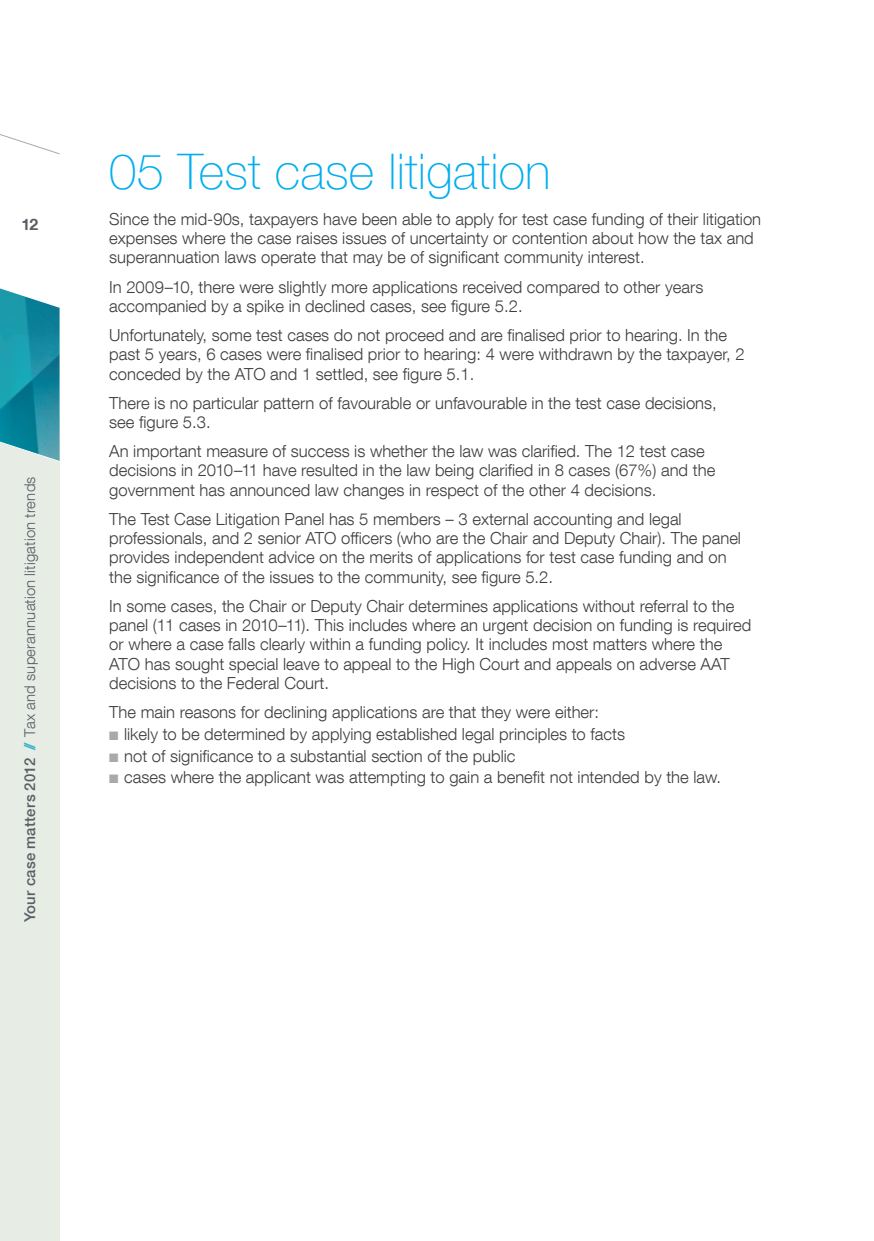
<style>
.page{position:relative;width:874px;height:1241px;background:#fff}
.page>*{position:absolute;margin:0;border:0;box-sizing:border-box;transform-origin:0 0}
.t1{font:100 49px "Helvetica Neue LT Com";letter-spacing:.005em;color:#00aeef}
.t2{font:300 16.62px/19.2px "Helvetica Neue LT Com";color:#3e3e3f}
.t3{font:700 15.75px "Helvetica Neue LT Com";color:#586066}
.t4{font:300 14.88px "Helvetica Neue LT Com";letter-spacing:.015em;color:#586066}
.s1{font-weight:500}
.s2{font-weight:500;color:#37b4cb}
.s3{color:#a8a9ad}
</style>
<div class="page">
<div style="left:0;top:417px;width:60px;height:823px;background:#e7ede5"></div>
<img style="left:0;top:288px;width:60px;height:145px">
<svg style="left:0;top:134px;width:60px;height:21px"></svg>
<svg style="left:0;top:433px;width:60px;height:29px"></svg>
<p class="t3" style="left:21px;top:214px;width:18px">12</p>
<p class="t4" style="left:21px;top:922px;width:447px;rotate:-90deg"><span class="s1">Your case matters 2012</span> <span class="s2">//</span> Tax and superannuation litigation trends</p>
<h1 class="t1" style="left:109px;top:142px;width:442px">05 Test case litigation</h1>
<p class="t2" style="left:109px;top:209px;width:653px">Since the mid-90s, taxpayers have been able to apply for test case funding of their litigation expenses where the case raises issues of uncertainty or contention about how the tax and superannuation laws operate that may be of significant community interest.</p>
<p class="t2" style="left:109px;top:276px;width:595px">In 2009–10, there were slightly more applications received compared to other years accompanied by a spike in declined cases, see figure 5.2.</p>
<p class="t2" style="left:109px;top:325px;width:636px">Unfortunately, some test cases do not proceed and are finalised prior to hearing. In the past 5 years, 6 cases were finalised prior to hearing: 4 were withdrawn by the taxpayer, 2 conceded by the ATO and 1 settled, see figure 5.1.</p>
<p class="t2" style="left:109px;top:393px;width:608px">There is no particular pattern of favourable or unfavourable in the test case decisions, see figure 5.3.</p>
<p class="t2" style="left:109px;top:441px;width:607px">An important measure of success is whether the law was clarified. The 12 test case decisions in 2010–11 have resulted in the law being clarified in 8 cases (67%) and the government has announced law changes in respect of the other 4 decisions.</p>
<p class="t2" style="left:109px;top:509px;width:633px">The Test Case Litigation Panel has 5 members – 3 external accounting and legal professionals, and 2 senior ATO officers (who are the Chair and Deputy Chair). The panel provides independent advice on the merits of applications for test case funding and on the significance of the issues to the community, see figure 5.2.</p>
<p class="t2" style="left:109px;top:596px;width:643px">In some cases, the Chair or Deputy Chair determines applications without referral to the panel (11 cases in 2010–11). This includes where an urgent decision on funding is required or where a case falls clearly within a funding policy. It includes most matters where the ATO has sought special leave to appeal to the High Court and appeals on adverse AAT decisions to the Federal Court.</p>
<p class="t2" style="left:109px;top:702px;width:491px">The main reasons for declining applications are that they were either:</p>
<p class="t2" style="left:109px;top:723px;width:517px"><span class="s3">■</span> likely to be determined by applying established legal principles to facts</p>
<p class="t2" style="left:109px;top:745px;width:407px"><span class="s3">■</span> not of significance to a substantial section of the public</p>
<p class="t2" style="left:109px;top:767px;width:613px"><span class="s3">■</span> cases where the applicant was attempting to gain a benefit not intended by the law.</p>
</div>
